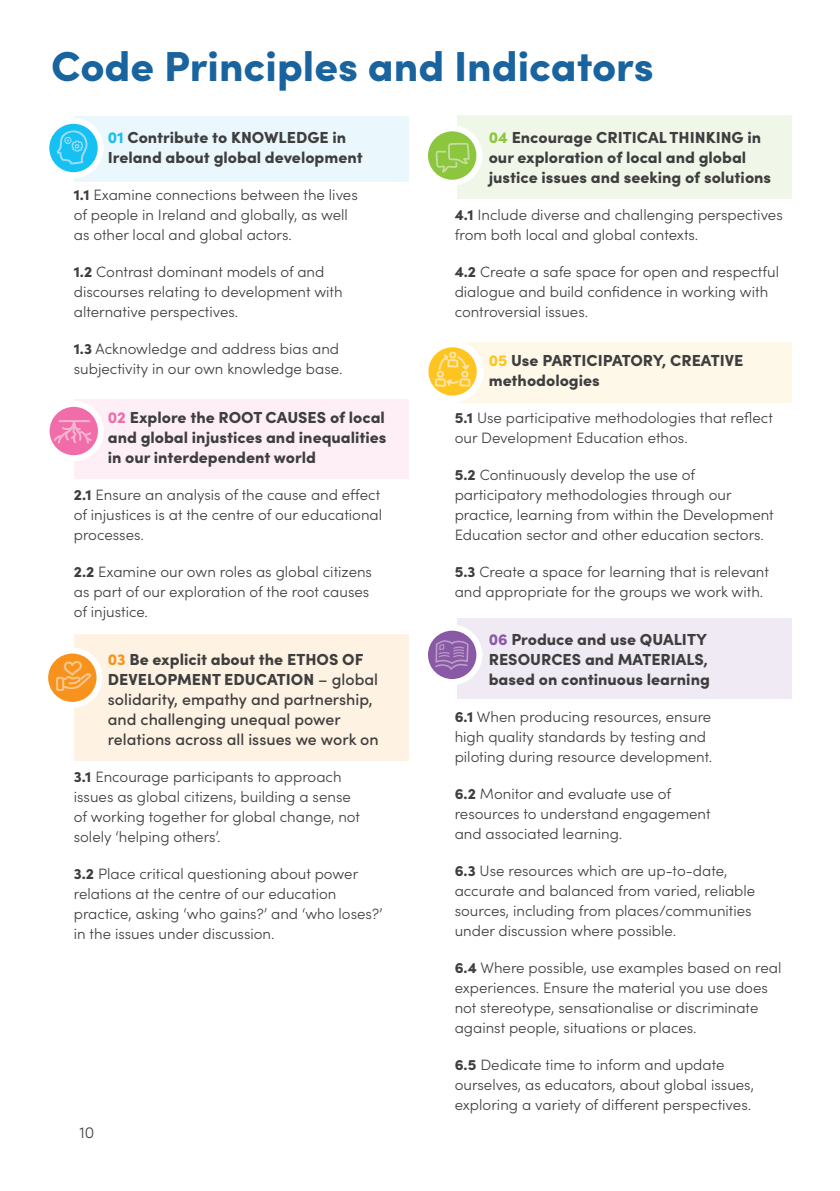
<style>
.page{position:relative;width:840px;height:1191px;background:#fff}
.page>*{position:absolute;margin:0;border:0;box-sizing:border-box;transform-origin:0 0}
.Heading_02{font:900 42px "Sofia Pro";color:#19639e}
.Principle_Heading{font:900 16px/20px "Sofia Pro";color:#3e3e3f}
.Principle_Heading-2{font:500 16px/20px "Sofia Pro";color:#3e3e3f}
.t1{font:300 16px "Sofia Pro";color:#3e3e3f}
.Indicator{font:300 15px/20px "Sofia Pro";color:#3e3e3f}
.s1{color:#15c0f2}
.s2{font-weight:900}
.s3{color:#f16daa}
.s4{font-weight:900;color:#f7931d}
.s5{color:#8bc63e}
.s6{color:#fec521}
.s7{color:#8a59a5}
</style>
<div class="page">
<div style="left:74px;top:116px;width:334px;height:66px;background:#eaf7fd"></div>
<div style="left:74px;top:399px;width:334px;height:80px;background:#fdeff5"></div>
<div style="left:74px;top:633px;width:334px;height:127px;background:#fef2e3"></div>
<div style="left:456px;top:115px;width:335px;height:83px;background:#f1f7e8"></div>
<div style="left:456px;top:342px;width:335px;height:61px;background:#fef8e8"></div>
<div style="left:456px;top:618px;width:335px;height:81px;background:#efeaf4"></div>
<svg style="left:46px;top:121px;width:55px;height:54px"></svg>
<div style="left:43px;top:118px;width:61px;height:60px;border:6px solid #fff;border-radius:50%"></div>
<svg style="left:57px;top:130px;width:31px;height:34px"></svg>
<svg style="left:47px;top:404px;width:54px;height:54px"></svg>
<div style="left:44px;top:401px;width:60px;height:60px;border:6px solid #fff;border-radius:50%"></div>
<svg style="left:54px;top:420px;width:38px;height:24px"></svg>
<svg style="left:45px;top:650px;width:54px;height:55px"></svg>
<div style="left:42px;top:647px;width:60px;height:61px;border:6px solid #fff;border-radius:50%"></div>
<svg style="left:56px;top:660px;width:35px;height:31px"></svg>
<svg style="left:425px;top:128px;width:54px;height:55px"></svg>
<div style="left:422px;top:125px;width:60px;height:61px;border:6px solid #fff;border-radius:50%"></div>
<svg style="left:435px;top:143px;width:34px;height:30px"></svg>
<div style="left:421px;top:340px;width:62px;height:62px;border:8px solid #fff;border-radius:50%"></div>
<svg style="left:425px;top:344px;width:54px;height:54px"></svg>
<div style="left:422px;top:341px;width:60px;height:60px;border:6px solid #fff;border-radius:50%"></div>
<svg style="left:435px;top:351px;width:35px;height:36px"></svg>
<svg style="left:425px;top:627px;width:54px;height:55px"></svg>
<div style="left:422px;top:624px;width:60px;height:61px;border:6px solid #fff;border-radius:50%"></div>
<svg style="left:434px;top:640px;width:34px;height:30px"></svg>
<p class="Heading_02" style="left:51px;top:33px;width:603px">Code Principles and Indicators</p>
<p class="Principle_Heading" style="left:108px;top:126px;width:256px"><span class="s1">01</span> Contribute to KNOWLEDGE in<br>Ireland about global development</p>
<p class="Indicator" style="left:74px;top:184px;width:285px"><span class="s2">1.1</span> Examine connections between the lives of people in Ireland and globally, as well as other local and global actors.</p>
<p class="Indicator" style="left:74px;top:261px;width:270px"><span class="s2">1.2</span> Contrast dominant models of and discourses relating to development with alternative perspectives.</p>
<p class="Indicator" style="left:74px;top:338px;width:270px"><span class="s2">1.3</span> Acknowledge and address bias and subjectivity in our own knowledge base.</p>
<p class="Principle_Heading" style="left:108px;top:406px;width:280px;text-align:justify"><span class="s3">02</span> Explore the ROOT CAUSES of local and global injustices and inequalities in our interdependent world</p>
<p class="Indicator" style="left:74px;top:483px;width:310px"><span class="s2">2.1</span> Ensure an analysis of the cause and effect of injustices is at the centre of our educational processes.</p>
<p class="Indicator" style="left:74px;top:560px;width:299px"><span class="s2">2.2</span> Examine our own roles as global citizens as part of our exploration of the root causes of injustice.</p>
<p class="Principle_Heading-2" style="left:108px;top:648px;width:272px"><span class="s4">03</span> <span class="s2">Be explicit about the ETHOS OF DEVELOPMENT EDUCATION</span> – global solidarity, empathy and partnership, and challenging unequal power relations across all issues we work on</p>
<p class="Indicator" style="left:74px;top:766px;width:287px"><span class="s2">3.1</span> Encourage participants to approach issues as global citizens, building a sense of working together for global change, not solely ‘helping others’.</p>
<p class="Indicator" style="left:74px;top:863px;width:310px"><span class="s2">3.2</span> Place critical questioning about power relations at the centre of our education practice, asking ‘who gains?’ and ‘who loses?’ in the issues under discussion.</p>
<p class="t1" style="left:79px;top:1121px;width:16px">10</p>
<p class="Principle_Heading" style="left:488px;top:126px;width:284px"><span class="s5">04</span> Encourage CRITICAL THINKING in our exploration of local and global justice issues and seeking of solutions</p>
<p class="Indicator" style="left:454px;top:204px;width:329px"><span class="s2">4.1</span> Include diverse and challenging perspectives from both local and global contexts.</p>
<p class="Indicator" style="left:454px;top:261px;width:325px"><span class="s2">4.2</span> Create a safe space for open and respectful dialogue and build confidence in working with controversial issues.</p>
<p class="Principle_Heading" style="left:488px;top:349px;width:256px"><span class="s6">05</span> Use PARTICIPATORY, CREATIVE methodologies</p>
<p class="Indicator" style="left:454px;top:406px;width:319px"><span class="s2">5.1</span> Use participative methodologies that reflect our Development Education ethos.</p>
<p class="Indicator" style="left:454px;top:463px;width:320px"><span class="s2">5.2</span> Continuously develop the use of participatory methodologies through our practice, learning from within the Development Education sector and other education sectors.</p>
<p class="Indicator" style="left:454px;top:560px;width:315px"><span class="s2">5.3</span> Create a space for learning that is relevant and appropriate for the groups we work with.</p>
<p class="Principle_Heading" style="left:488px;top:628px;width:222px"><span class="s7">06</span> Produce and use QUALITY<br>RESOURCES and MATERIALS, based on continuous learning</p>
<p class="Indicator" style="left:454px;top:706px;width:259px"><span class="s2">6.1</span> When producing resources, ensure high quality standards by testing and piloting during resource development.</p>
<p class="Indicator" style="left:454px;top:783px;width:257px"><span class="s2">6.2</span> Monitor and evaluate use of resources to understand engagement and associated learning.</p>
<p class="Indicator" style="left:454px;top:860px;width:302px"><span class="s2">6.3</span> Use resources which are up-to-date, accurate and balanced from varied, reliable sources, including from places/communities under discussion where possible.</p>
<p class="Indicator" style="left:454px;top:957px;width:328px"><span class="s2">6.4</span> Where possible, use examples based on real experiences. Ensure the material you use does not stereotype, sensationalise or discriminate against people, situations or places.</p>
<p class="Indicator" style="left:454px;top:1054px;width:301px"><span class="s2">6.5</span> Dedicate time to inform and update ourselves, as educators, about global issues, exploring a variety of different perspectives.</p>
</div>
